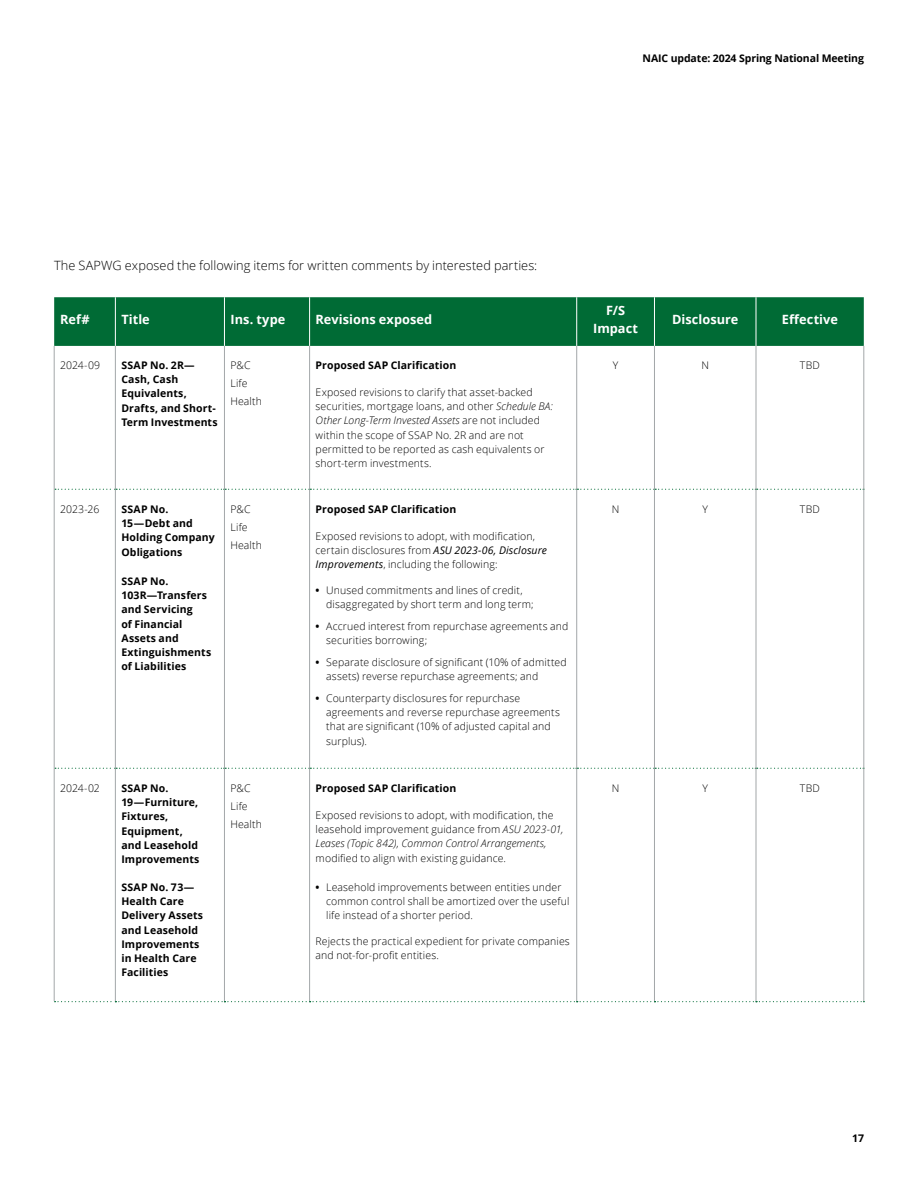
<style>
.page{position:relative;width:918px;height:1188px;background:#fff}
.page>*{position:absolute;margin:0;border:0;box-sizing:border-box;transform-origin:0 0}
.t1{font:300 12.75px "Open Sans";letter-spacing:.005em;color:#000}
.t2{font:700 12.75px/18px "Open Sans";letter-spacing:.005em;color:#fff;text-align:center}
.t3{font:300 10.5px/14.2px "Open Sans";letter-spacing:.01em;color:#000}
.t4{font:700 10.5px/14.2px "Open Sans";letter-spacing:.01em;color:#000}
.t5{font:700 10.5px "Open Sans";letter-spacing:-.01em;color:#000}
.s1{font-style:italic}
.s2{font-weight:400;font-style:italic}
.s3{font-weight:700}
</style>
<div class="page">
<div style="left:54px;top:297px;width:810px;height:49px;background:#006b35"></div>
<hr style="left:115px;top:297px;width:1px;height:49px;background:#fff">
<hr style="left:224px;top:297px;width:1px;height:49px;background:#fff">
<hr style="left:309px;top:297px;width:1px;height:49px;background:#fff">
<hr style="left:576px;top:297px;width:1px;height:49px;background:#fff">
<hr style="left:654px;top:297px;width:1px;height:49px;background:#fff">
<hr style="left:756px;top:297px;width:1px;height:49px;background:#fff">
<svg style="left:55px;top:489px;width:809px;height:1px"></svg>
<svg style="left:55px;top:768px;width:809px;height:1px"></svg>
<svg style="left:55px;top:1001px;width:809px;height:1px"></svg>
<hr style="left:54px;top:346px;width:1px;height:143px;background:#a3a7a9">
<hr style="left:115px;top:346px;width:1px;height:143px;background:#a3a7a9">
<hr style="left:224px;top:346px;width:1px;height:143px;background:#a3a7a9">
<hr style="left:309px;top:346px;width:1px;height:143px;background:#a3a7a9">
<hr style="left:576px;top:346px;width:1px;height:143px;background:#a3a7a9">
<hr style="left:654px;top:346px;width:1px;height:143px;background:#a3a7a9">
<hr style="left:756px;top:346px;width:1px;height:143px;background:#a3a7a9">
<hr style="left:864px;top:346px;width:1px;height:143px;background:#a3a7a9">
<hr style="left:54px;top:489px;width:1px;height:279px;background:#a3a7a9">
<hr style="left:115px;top:489px;width:1px;height:279px;background:#a3a7a9">
<hr style="left:224px;top:489px;width:1px;height:279px;background:#a3a7a9">
<hr style="left:309px;top:489px;width:1px;height:279px;background:#a3a7a9">
<hr style="left:576px;top:489px;width:1px;height:279px;background:#a3a7a9">
<hr style="left:654px;top:489px;width:1px;height:279px;background:#a3a7a9">
<hr style="left:756px;top:489px;width:1px;height:279px;background:#a3a7a9">
<hr style="left:864px;top:489px;width:1px;height:279px;background:#a3a7a9">
<hr style="left:54px;top:768px;width:1px;height:233px;background:#a3a7a9">
<hr style="left:115px;top:768px;width:1px;height:233px;background:#a3a7a9">
<hr style="left:224px;top:768px;width:1px;height:233px;background:#a3a7a9">
<hr style="left:309px;top:768px;width:1px;height:233px;background:#a3a7a9">
<hr style="left:576px;top:768px;width:1px;height:233px;background:#a3a7a9">
<hr style="left:654px;top:768px;width:1px;height:233px;background:#a3a7a9">
<hr style="left:756px;top:768px;width:1px;height:233px;background:#a3a7a9">
<hr style="left:864px;top:768px;width:1px;height:233px;background:#a3a7a9">
<p class="t1" style="left:54px;top:257px;width:485px">The SAPWG exposed the following items for written comments by interested parties:</p>
<p class="t5" style="left:643px;top:51px;width:223px">NAIC update: 2024 Spring National Meeting</p>
<p class="t2" style="left:60px;top:310px;width:31px">Ref#</p>
<p class="t2" style="left:121px;top:310px;width:30px">Title</p>
<p class="t2" style="left:230px;top:310px;width:56px">Ins. type</p>
<p class="t2" style="left:316px;top:310px;width:118px">Revisions exposed</p>
<p class="t2" style="left:593px;top:301px;width:46px">F/S<br>Impact</p>
<p class="t2" style="left:672px;top:310px;width:68px">Disclosure</p>
<p class="t2" style="left:782px;top:310px;width:58px">Effective</p>
<p class="t3" style="left:60px;top:358px;width:42px">2024-09</p>
<p class="t4" style="left:121px;top:358px;width:98px">SSAP No. 2R—<br>Cash, Cash<br>Equivalents,<br>Drafts, and Short-<br>Term Investments</p>
<p class="t3" style="left:230px;top:356px;width:33px;line-height:18px">P&amp;C<br>Life<br>Health</p>
<p class="t4" style="left:316px;top:358px;width:142px">Proposed SAP Clarification</p>
<p class="t3" style="left:613px;top:358px;width:7px">Y</p>
<p class="t3" style="left:701px;top:358px;width:9px">N</p>
<p class="t3" style="left:800px;top:358px;width:21px">TBD</p>
<p class="t3" style="left:316px;top:385px;width:239px">Exposed revisions to clarify that asset-backed securities, mortgage loans, and other <span class="s1">Schedule BA:<br>Other Long-Term Invested Assets</span> are not included within the scope of SSAP No. 2R and are not permitted to be reported as cash equivalents or short-term investments.</p>
<p class="t3" style="left:60px;top:502px;width:41px">2023-26</p>
<p class="t4" style="left:121px;top:502px;width:95px">SSAP No.<br>15—Debt and<br>Holding Company<br>Obligations</p>
<p class="t4" style="left:121px;top:574px;width:91px">SSAP No.<br>103R—Transfers and Servicing<br>of Financial<br>Assets and<br>Extinguishments of Liabilities</p>
<p class="t3" style="left:60px;top:781px;width:41px">2024-02</p>
<p class="t4" style="left:121px;top:781px;width:80px">SSAP No.<br>19—Furniture,<br>Fixtures,<br>Equipment, and Leasehold<br>Improvements</p>
<p class="t4" style="left:121px;top:880px;width:83px">SSAP No. 73—<br>Health Care<br>Delivery Assets and Leasehold<br>Improvements in Health Care<br>Facilities</p>
<p class="t3" style="left:230px;top:500px;width:33px;line-height:18px">P&amp;C<br>Life<br>Health</p>
<p class="t4" style="left:316px;top:502px;width:142px">Proposed SAP Clarification</p>
<p class="t3" style="left:316px;top:529px;width:233px">Exposed revisions to adopt, with modification, certain disclosures from <span class="s2">ASU 2023-06, Disclosure<br>Improvements</span>, including the following:</p>
<p class="t3" style="left:326px;top:583px;width:209px;text-indent:-11px"><span class="s3">•</span> Unused commitments and lines of credit, disaggregated by short term and long term;</p>
<p class="t3" style="left:326px;top:619px;width:244px;text-indent:-11px"><span class="s3">•</span> Accrued interest from repurchase agreements and securities borrowing;</p>
<p class="t3" style="left:326px;top:655px;width:242px;text-indent:-11px"><span class="s3">•</span> Separate disclosure of significant (10% of admitted assets) reverse repurchase agreements; and</p>
<p class="t3" style="left:326px;top:691px;width:235px;text-indent:-11px"><span class="s3">•</span> Counterparty disclosures for repurchase agreements and reverse repurchase agreements that are significant (10% of adjusted capital and surplus).</p>
<p class="t3" style="left:230px;top:779px;width:33px;line-height:18px">P&amp;C<br>Life<br>Health</p>
<p class="t4" style="left:316px;top:781px;width:142px">Proposed SAP Clarification</p>
<p class="t3" style="left:316px;top:808px;width:249px">Exposed revisions to adopt, with modification, the leasehold improvement guidance from <span class="s1">ASU 2023-01,<br>Leases (Topic 842), Common Control Arrangements,</span></p>
<p class="t3" style="left:316px;top:850px;width:192px">modified to align with existing guidance.</p>
<p class="t3" style="left:326px;top:880px;width:245px;text-indent:-11px"><span class="s3">•</span> Leasehold improvements between entities under common control shall be amortized over the useful life instead of a shorter period.</p>
<p class="t3" style="left:316px;top:934px;width:256px">Rejects the practical expedient for private companies and not-for-profit entities.</p>
<p class="t3" style="left:612px;top:502px;width:9px">N</p>
<p class="t3" style="left:702px;top:502px;width:7px">Y</p>
<p class="t3" style="left:800px;top:502px;width:21px">TBD</p>
<p class="t3" style="left:612px;top:781px;width:9px">N</p>
<p class="t3" style="left:703px;top:781px;width:7px">Y</p>
<p class="t3" style="left:800px;top:781px;width:21px">TBD</p>
<p class="t4" style="left:852px;top:1131px;width:13px">17</p>
</div>
